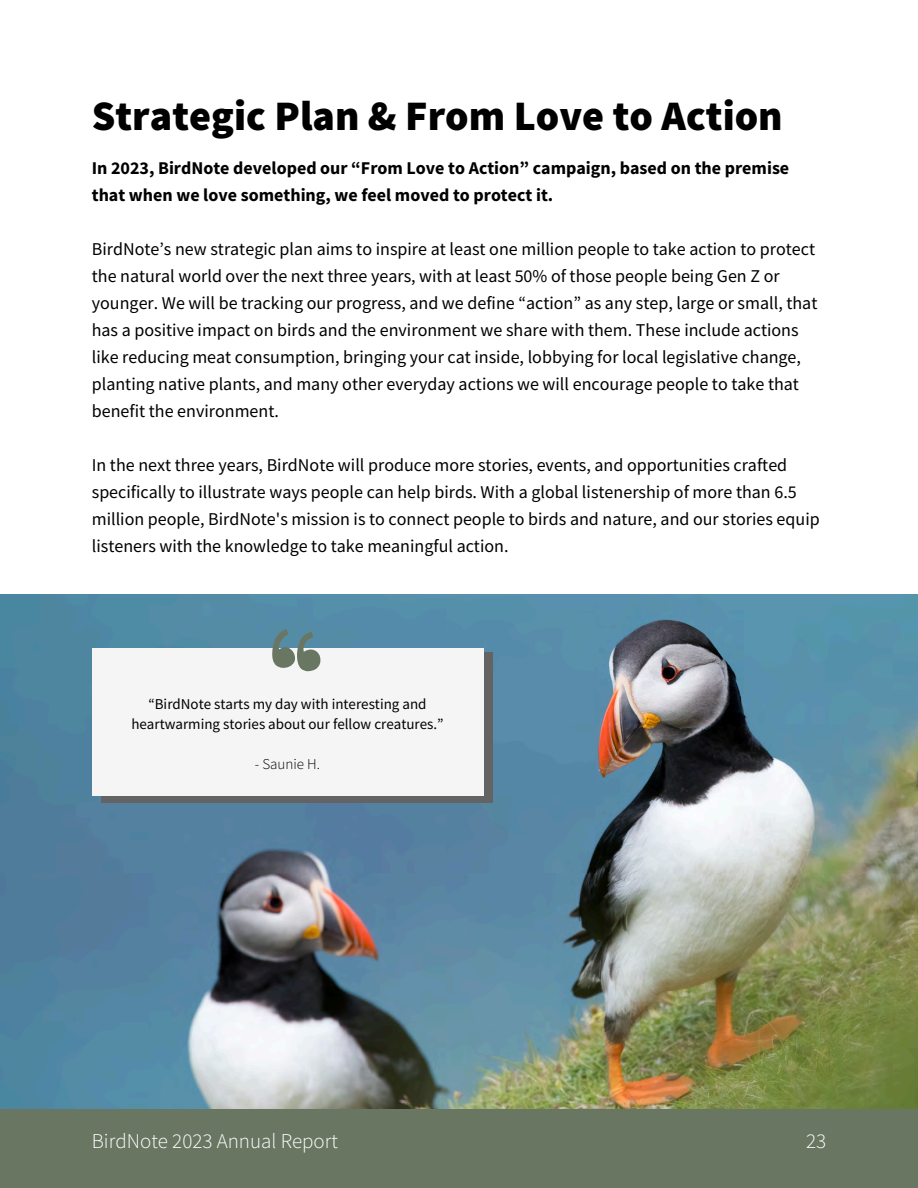
<style>
.page{position:relative;width:918px;height:1188px;background:#fff}
.page>*{position:absolute;margin:0;border:0;box-sizing:border-box;transform-origin:0 0}
.t1{font:900 42px "Source Sans Pro";color:#000}
.t2{font:300 21px "Source Sans Pro";color:#fff}
.t3{font:18px/27px "Source Sans Pro";color:#000}
.t4{font:700 18px/27px "Source Sans Pro";color:#000}
.t5{font:15px/20.2px "Source Sans Pro";color:#000;text-align:center}
.t6{font:300 15px "Source Sans Pro";color:#000}
</style>
<div class="page">
<img style="left:0;top:594px;width:918px;height:515px">
<div style="left:101px;top:652px;width:391px;height:150px;background:#636363"></div>
<div style="left:92px;top:648px;width:391px;height:148px;background:#f5f5f5"></div>
<svg style="left:272px;top:629px;width:49px;height:42px;background:#77908f"></svg>
<div style="left:0;top:1109px;width:918px;height:79px;background:#697662"></div>
<p class="t1" style="left:92px;top:89px;width:692px">Strategic Plan &amp; From Love to Action</p>
<h3 class="t4" style="left:92px;top:155px;width:699px">In 2023, BirdNote developed our “From Love to Action” campaign, based on the premise that when we love something, we feel moved to protect it.</h3>
<h4 class="t3" style="left:92px;top:236px;width:727px">BirdNote’s new strategic plan aims to inspire at least one million people to take action to protect the natural world over the next three years, with at least 50% of those people being Gen Z or younger. We will be tracking our progress, and we define “action” as any step, large or small, that has a positive impact on birds and the environment we share with them. These include actions like reducing meat consumption, bringing your cat inside, lobbying for local legislative change, planting native plants, and many other everyday actions we will encourage people to take that benefit the environment.</h4>
<h4 class="t3" style="left:92px;top:452px;width:729px">In the next three years, BirdNote will produce more stories, events, and opportunities crafted specifically to illustrate ways people can help birds. With a global listenership of more than 6.5 million people, BirdNote's mission is to connect people to birds and nature, and our stories equip listeners with the knowledge to take meaningful action.</h4>
<p class="t5" style="left:131px;top:693px;width:314px">“BirdNote starts my day with interesting and heartwarming stories about our fellow creatures.”</p>
<p class="t6" style="left:255px;top:755px;width:67px">- Saunie H.</p>
<h2 class="t2" style="left:92px;top:1127px;width:248px">BirdNote 2023 Annual Report</h2>
<p class="t2" style="left:806px;top:1127px;width:22px">23</p>
</div>
